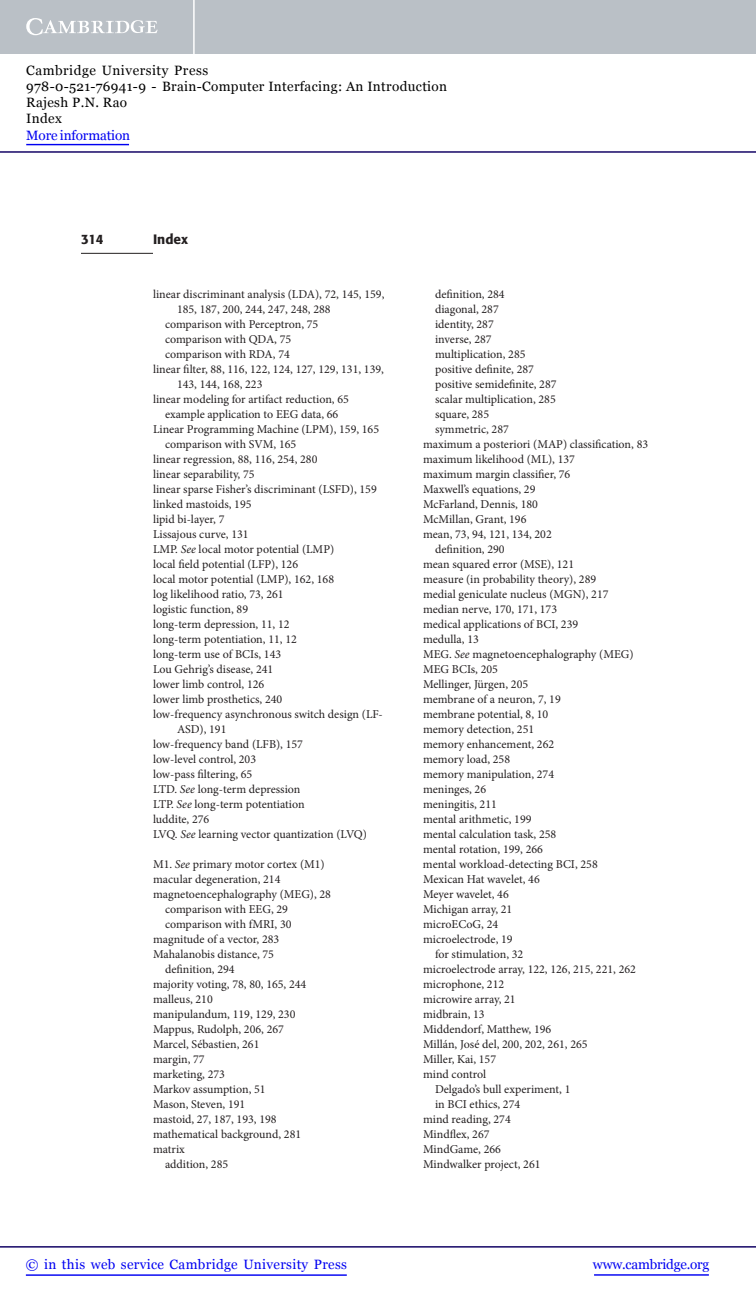
<style>
.page{position:relative;width:756px;height:1298px;background:#fff}
.page>*{position:absolute;margin:0;border:0;box-sizing:border-box;transform-origin:0 0}
.t1{font:13.5px/16.2px "Georgia";letter-spacing:.025em;color:#000}
.t2{font:13.5px "Georgia";letter-spacing:.025em;color:#0000f1}
.t3{font:13.5px "Georgia";letter-spacing:-.015em;color:#0000f1}
.t4{font:13.5px "Georgia";letter-spacing:-.01em;color:#0000f1}
.t5{font:500 13.5px "Formata";color:#231f20}
.t6{font:12px "Minion Pro";color:#231f20}
.s1{font-style:italic}
</style>
<div class="page">
<hr style="left:81px;top:253px;width:72px;height:1px;background:#231f20">
<div style="left:0;top:0;width:756px;height:54px;background:#bac0c6"></div>
<svg style="left:26px;top:18px;width:132px;height:17px"></svg>
<hr style="left:193px;top:0;width:2px;height:54px;background:#fff">
<hr style="left:0;top:151px;width:756px;height:2px;background:#150666">
<hr style="left:594px;top:1274px;width:115px;height:1px;background:#0000f1">
<hr style="left:0;top:1246px;width:756px;height:1px;background:#150666">
<hr style="left:26px;top:1274px;width:321px;height:1px;background:#0000f1">
<hr style="left:26px;top:144px;width:103px;height:1px;background:#0000f1">
<p class="t1" style="left:26px;top:62px;width:422px">Cambridge University Press<br>978-0-521-76941-9 - Brain-Computer Interfacing: An Introduction<br>Rajesh P.N. Rao<br>Index</p>
<p class="t4" style="left:26px;top:127px;width:105px">More information</p>
<p class="t5" style="left:81px;top:233px;width:24px">314</p>
<p class="t5" style="left:153px;top:233px;width:37px">Index</p>
<p class="t6" style="left:153px;top:289px;width:233px">linear discriminant analysis (LDA), 72 , 145 , 159 ,</p>
<p class="t6" style="left:177px;top:304px;width:155px">185 , 187 , 200 , 244 , 247 , 248 , 288</p>
<p class="t6" style="left:165px;top:319px;width:155px">comparison with Perceptron, 75</p>
<p class="t6" style="left:165px;top:334px;width:128px">comparison with QDA, 75</p>
<p class="t6" style="left:165px;top:349px;width:126px">comparison with RDA, 74</p>
<p class="t6" style="left:153px;top:364px;width:232px">linear filter, 88 , 116 , 122 , 124 , 127 , 129 , 131 , 139 ,</p>
<p class="t6" style="left:177px;top:379px;width:87px">143 , 144 , 168 , 223</p>
<p class="t6" style="left:153px;top:394px;width:197px">linear modeling for artifact reduction, 65</p>
<p class="t6" style="left:165px;top:409px;width:175px">example application to EEG data, 66</p>
<p class="t6" style="left:153px;top:424px;width:228px">Linear Programming Machine (LPM), 159 , 165</p>
<p class="t6" style="left:165px;top:439px;width:133px">comparison with SVM, 165</p>
<p class="t6" style="left:153px;top:454px;width:166px">linear regression, 88 , 116 , 254 , 280</p>
<p class="t6" style="left:153px;top:469px;width:103px">linear separability, 75</p>
<p class="t6" style="left:153px;top:484px;width:225px">linear sparse Fisher’s discriminant (LSFD), 159</p>
<p class="t6" style="left:153px;top:499px;width:100px">linked mastoids, 195</p>
<p class="t6" style="left:153px;top:514px;width:73px">lipid bi- layer, 7</p>
<p class="t6" style="left:153px;top:529px;width:97px">Lissajous curve, 131</p>
<p class="t6" style="left:153px;top:544px;width:183px">LMP. <span class="s1">See</span> local motor potential (LMP)</p>
<p class="t6" style="left:153px;top:559px;width:147px">local field potential (LFP), 126</p>
<p class="t6" style="left:153px;top:574px;width:183px">local motor potential (LMP), 162 , 168</p>
<p class="t6" style="left:153px;top:589px;width:132px">log likelihood ratio, 73 , 261</p>
<p class="t6" style="left:153px;top:604px;width:97px">logistic function, 89</p>
<p class="t6" style="left:153px;top:619px;width:138px">long- term depression, 11 , 12</p>
<p class="t6" style="left:153px;top:634px;width:145px">long- term potentiation, 11 , 12</p>
<p class="t6" style="left:153px;top:649px;width:130px">long- term use of BCIs, 143</p>
<p class="t6" style="left:153px;top:664px;width:122px">Lou Gehrig’s disease, 241</p>
<p class="t6" style="left:153px;top:679px;width:113px">lower limb control, 126</p>
<p class="t6" style="left:153px;top:694px;width:131px">lower limb prosthetics, 240</p>
<p class="t6" style="left:153px;top:709px;width:231px">low- frequency asynchronous switch design (LF-</p>
<p class="t6" style="left:177px;top:724px;width:51px">ASD), 191</p>
<p class="t6" style="left:153px;top:739px;width:151px">low- frequency band (LFB), 157</p>
<p class="t6" style="left:153px;top:754px;width:105px">low- level control, 203</p>
<p class="t6" style="left:153px;top:769px;width:101px">low- pass filtering, 65</p>
<p class="t6" style="left:153px;top:784px;width:149px">LTD. <span class="s1">See</span> long- term depression</p>
<p class="t6" style="left:153px;top:799px;width:153px">LTP. <span class="s1">See</span> long- term potentiation</p>
<p class="t6" style="left:153px;top:814px;width:58px">luddite, 276</p>
<p class="t6" style="left:153px;top:829px;width:216px">LVQ. <span class="s1">See</span> learning vector quantization (LVQ)</p>
<p class="t6" style="left:153px;top:859px;width:173px">M1. <span class="s1">See</span> primary motor cortex (M1)</p>
<p class="t6" style="left:153px;top:874px;width:129px">macular degeneration, 214</p>
<p class="t6" style="left:153px;top:889px;width:180px">magnetoencephalography (MEG), 28</p>
<p class="t6" style="left:165px;top:904px;width:125px">comparison with EEG, 29</p>
<p class="t6" style="left:165px;top:919px;width:128px">comparison with fMRI, 30</p>
<p class="t6" style="left:153px;top:934px;width:128px">magnitude of a vector, 283</p>
<p class="t6" style="left:153px;top:949px;width:123px">Mahalanobis distance, 75</p>
<p class="t6" style="left:165px;top:964px;width:71px">definition, 294</p>
<p class="t6" style="left:153px;top:979px;width:155px">majority voting, 78 , 80 , 165 , 244</p>
<p class="t6" style="left:153px;top:994px;width:61px">malleus, 210</p>
<p class="t6" style="left:153px;top:1009px;width:144px">manipulandum, 119 , 129 , 230</p>
<p class="t6" style="left:153px;top:1024px;width:132px">Mappus, Rudolph, 206 , 267</p>
<p class="t6" style="left:153px;top:1039px;width:108px">Marcel, Sébastien, 261</p>
<p class="t6" style="left:153px;top:1054px;width:53px">margin, 77</p>
<p class="t6" style="left:153px;top:1069px;width:74px">marketing, 273</p>
<p class="t6" style="left:153px;top:1084px;width:114px">Markov assumption, 51</p>
<p class="t6" style="left:153px;top:1099px;width:94px">Mason, Steven, 191</p>
<p class="t6" style="left:153px;top:1114px;width:125px">mastoid, 27 , 187 , 193 , 198</p>
<p class="t6" style="left:153px;top:1129px;width:150px">mathematical background, 281</p>
<p class="t6" style="left:153px;top:1144px;width:33px">matrix</p>
<p class="t6" style="left:165px;top:1159px;width:65px">addition, 285</p>
<p class="t6" style="left:435px;top:289px;width:71px">definition, 284</p>
<p class="t6" style="left:435px;top:304px;width:65px">diagonal, 287</p>
<p class="t6" style="left:435px;top:319px;width:60px">identity, 287</p>
<p class="t6" style="left:435px;top:334px;width:58px">inverse, 287</p>
<p class="t6" style="left:435px;top:349px;width:92px">multiplication, 285</p>
<p class="t6" style="left:435px;top:364px;width:100px">positive definite, 287</p>
<p class="t6" style="left:435px;top:379px;width:123px">positive semidefinite, 287</p>
<p class="t6" style="left:435px;top:394px;width:122px">scalar multiplication, 285</p>
<p class="t6" style="left:435px;top:409px;width:56px">square, 285</p>
<p class="t6" style="left:435px;top:424px;width:75px">symmetric, 287</p>
<p class="t6" style="left:423px;top:439px;width:227px">maximum a posteriori (MAP) classification, 83</p>
<p class="t6" style="left:423px;top:454px;width:154px">maximum likelihood (ML), 137</p>
<p class="t6" style="left:423px;top:469px;width:149px">maximum margin classifier, 76</p>
<p class="t6" style="left:423px;top:484px;width:114px">Maxwell’s equations, 29</p>
<p class="t6" style="left:423px;top:499px;width:117px">McFarland, Dennis, 180</p>
<p class="t6" style="left:423px;top:514px;width:105px">McMillan, Grant, 196</p>
<p class="t6" style="left:423px;top:529px;width:130px">mean, 73 , 94 , 121 , 134 , 202</p>
<p class="t6" style="left:435px;top:544px;width:71px">definition, 290</p>
<p class="t6" style="left:423px;top:559px;width:153px">mean squared error (MSE), 121</p>
<p class="t6" style="left:423px;top:574px;width:175px">measure (in probability theory), 289</p>
<p class="t6" style="left:423px;top:589px;width:187px">medial geniculate nucleus (MGN), 217</p>
<p class="t6" style="left:423px;top:604px;width:136px">median nerve, 170 , 171 , 173</p>
<p class="t6" style="left:423px;top:619px;width:157px">medical applications of BCI, 239</p>
<p class="t6" style="left:423px;top:634px;width:57px">medulla, 13</p>
<p class="t6" style="left:423px;top:649px;width:212px">MEG. <span class="s1">See</span> magnetoencephalography (MEG)</p>
<p class="t6" style="left:423px;top:664px;width:77px">MEG BCIs, 205</p>
<p class="t6" style="left:423px;top:679px;width:107px">Mellinger, Jürgen, 205</p>
<p class="t6" style="left:423px;top:694px;width:139px">membrane of a neuron, 7 , 19</p>
<p class="t6" style="left:423px;top:709px;width:127px">membrane potential, 8 , 10</p>
<p class="t6" style="left:423px;top:724px;width:113px">memory detection, 251</p>
<p class="t6" style="left:423px;top:739px;width:133px">memory enhancement, 262</p>
<p class="t6" style="left:423px;top:754px;width:89px">memory load, 258</p>
<p class="t6" style="left:423px;top:769px;width:133px">memory manipulation, 274</p>
<p class="t6" style="left:423px;top:784px;width:65px">meninges, 26</p>
<p class="t6" style="left:423px;top:799px;width:75px">meningitis, 211</p>
<p class="t6" style="left:423px;top:814px;width:110px">mental arithmetic, 199</p>
<p class="t6" style="left:423px;top:829px;width:135px">mental calculation task, 258</p>
<p class="t6" style="left:423px;top:844px;width:122px">mental rotation, 199 , 266</p>
<p class="t6" style="left:423px;top:859px;width:176px">mental workload- detecting BCI, 258</p>
<p class="t6" style="left:423px;top:874px;width:118px">Mexican Hat wavelet, 46</p>
<p class="t6" style="left:423px;top:889px;width:87px">Meyer wavelet, 46</p>
<p class="t6" style="left:423px;top:904px;width:91px">Michigan array, 21</p>
<p class="t6" style="left:423px;top:919px;width:77px">microECoG, 24</p>
<p class="t6" style="left:423px;top:934px;width:91px">microelectrode, 19</p>
<p class="t6" style="left:435px;top:949px;width:90px">for stimulation, 32</p>
<p class="t6" style="left:423px;top:964px;width:214px">microelectrode array, 122 , 126 , 215 , 221 , 262</p>
<p class="t6" style="left:423px;top:979px;width:83px">microphone, 212</p>
<p class="t6" style="left:423px;top:994px;width:94px">microwire array, 21</p>
<p class="t6" style="left:423px;top:1009px;width:63px">midbrain, 13</p>
<p class="t6" style="left:423px;top:1024px;width:130px">Middendorf, Matthew, 196</p>
<p class="t6" style="left:423px;top:1039px;width:166px">Millán, José del, 200 , 202 , 261 , 265</p>
<p class="t6" style="left:423px;top:1054px;width:75px">Miller, Kai, 157</p>
<p class="t6" style="left:423px;top:1069px;width:65px">mind control</p>
<p class="t6" style="left:435px;top:1084px;width:137px">Delgado’s bull experiment, 1</p>
<p class="t6" style="left:435px;top:1099px;width:87px">in BCI ethics, 274</p>
<p class="t6" style="left:423px;top:1114px;width:89px">mind reading, 274</p>
<p class="t6" style="left:423px;top:1129px;width:68px">Mindflex, 267</p>
<p class="t6" style="left:423px;top:1144px;width:79px">MindGame, 266</p>
<p class="t6" style="left:423px;top:1159px;width:119px">Mindwalker project, 261</p>
<p class="t2" style="left:26px;top:1256px;width:323px">© in this web service Cambridge University Press</p>
<p class="t3" style="left:593px;top:1256px;width:118px">www.cambridge.org</p>
</div>
